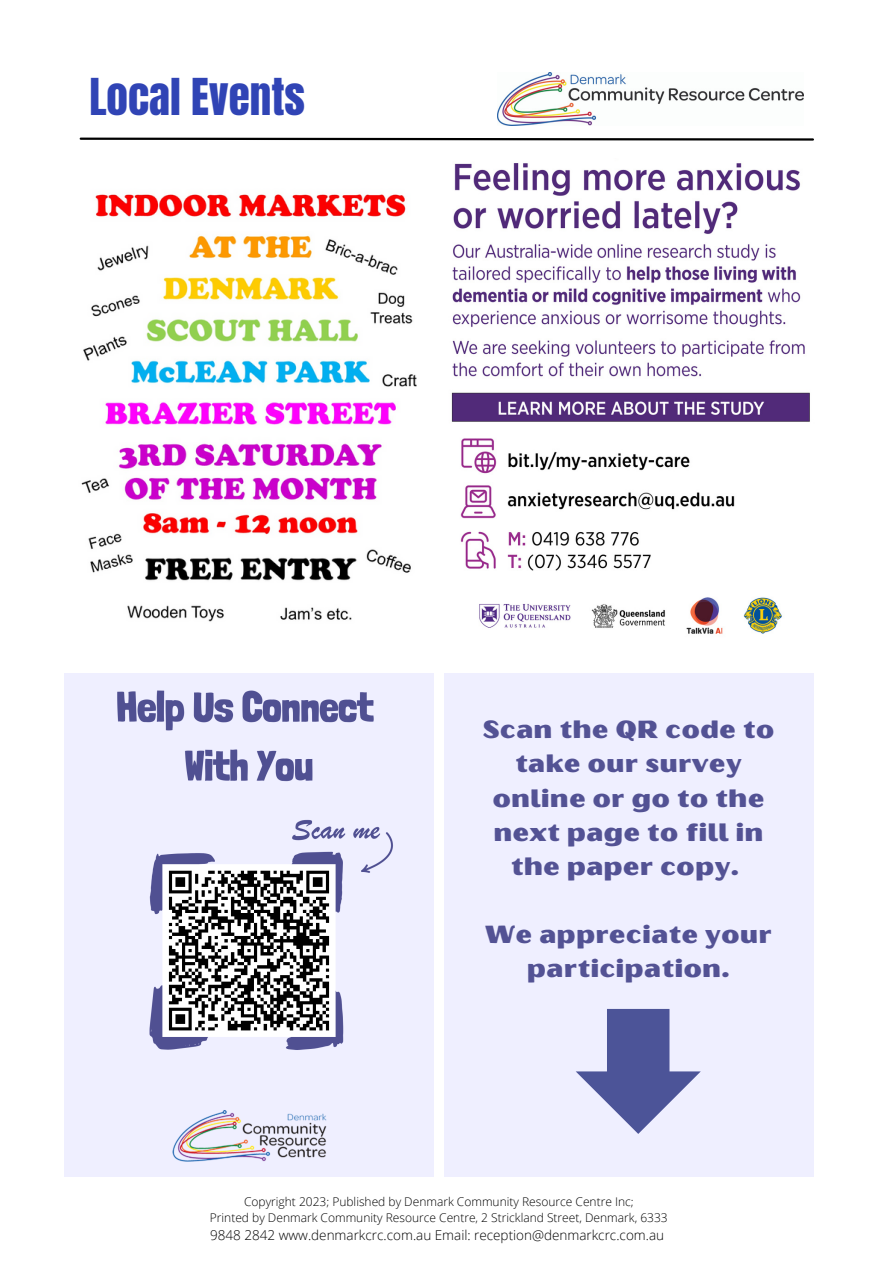
<style>
.page{position:relative;width:894px;height:1264px;background:#fff}
.page>*{position:absolute;margin:0;border:0;box-sizing:border-box;transform-origin:0 0}
.t1{font:43.2px "Anton";color:#3044b5}
.t2{font:24.9px/34px "Oilvare Base";color:#535294;text-align:center}
.t3{font:300 13.5px "Open Sans";color:#000}
.t4{font:300 12px "Open Sans";color:#000}
</style>
<div class="page">
<img style="left:81px;top:194px;width:336px;height:428px">
<img style="left:451px;top:163px;width:359px;height:471px">
<img style="left:64px;top:673px;width:369px;height:503px">
<img style="left:497px;top:72px;width:306px;height:53px">
<svg style="left:79px;top:137px;width:735px;height:4px"></svg>
<svg style="left:575px;top:1008px;width:125px;height:125px"></svg>
<p class="t1" style="left:89px;top:65px;width:217px">Local Events</p>
<h2 class="t2" style="left:482px;top:712px;width:293px">Scan the QR code to take our survey online or go to the next page to fill in the paper copy.</h2>
<h2 class="t2" style="left:484px;top:917px;width:289px">We appreciate your participation.</h2>
<p class="t4" style="left:244px;top:1192px;width:391px">Copyright 2023; Published by Denmark Community Resource Centre Inc;</p>
<p class="t4" style="left:210px;top:1208px;width:459px">Printed by Denmark Community Resource Centre, 2 Strickland Street, Denmark, 6333</p>
<p class="t3" style="left:210px;top:1225px;width:455px">9848 2842 www.denmarkcrc.com.au Email: reception@denmarkcrc.com.au</p>
</div>
